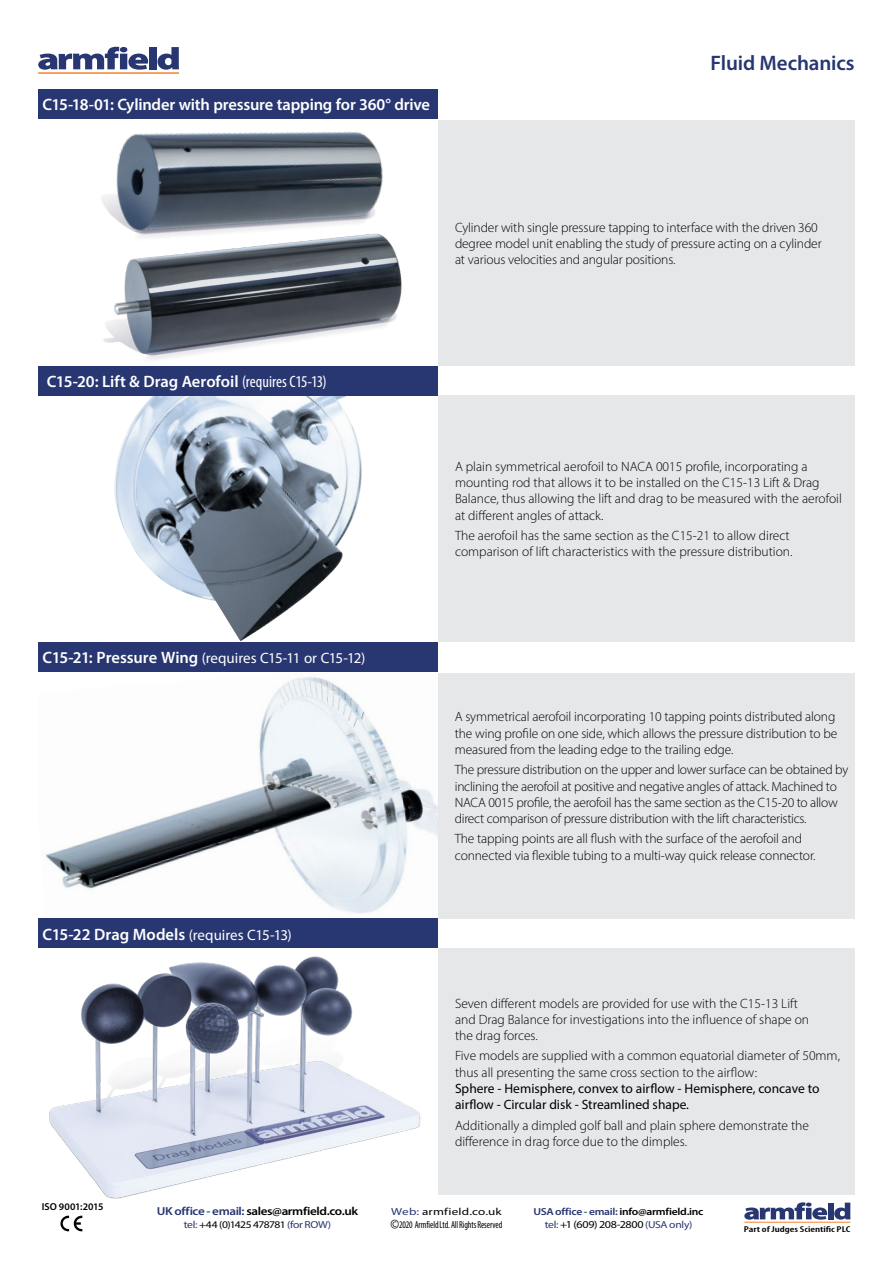
<style>
.page{position:relative;width:893px;height:1263px;background:#fff}
.page>*{position:absolute;margin:0;border:0;box-sizing:border-box;transform-origin:0 0}
.t1{font:600 21px "Myriad Pro";letter-spacing:-.01em;color:#283671}
.t2{font:600 16.5px "Myriad Pro";letter-spacing:-.01em;color:#fff}
.t3{font:15px "Myriad Pro";letter-spacing:-.005em;color:#fff}
.t4{font:300 13.5px/16.2px "Myriad Pro";letter-spacing:-.01em;color:#000}
.t5{font:13.5px/16.2px "Myriad Pro";color:#000}
.t6{font:600 11.55px "Myriad Pro";letter-spacing:-.03em;color:#000;scale:1.13 1}
.t7{font:10.65px "Myriad Pro";letter-spacing:-.02em;color:#000;scale:1.14 1}
.t8{font:600 10.2px "Myriad Pro";letter-spacing:-.025em;color:#000;scale:1.14 1}
.t9{font:10.2px "Myriad Pro";letter-spacing:-.025em;color:#000;scale:1.14 1}
.t10{font:10.2px "Myriad Pro";letter-spacing:.015em;color:#000;scale:1.29 1}
.t11{font:600 10.2px "Myriad Pro";color:#000}
.t12{font:condensed 10.05px "Myriad Pro";letter-spacing:-.01em;color:#000;scale:.9 1}
.t13{font:600 condensed 8.55px "Myriad Pro";letter-spacing:-.005em;color:#000;scale:1.39 1}
.s1{font-weight:400;font-stretch:condensed}
.s2{font-weight:600;font-size:16.5px}
.s3{font-weight:400;font-size:15px}
.s4{color:#283671}
.s5{font-size:14.4px}
.s6{font-size:10.2px;color:#283671}
</style>
<div class="page">
<svg style="left:744px;top:1202px;width:83px;height:18px"></svg>
<div style="left:828px;top:1202px;width:5px;height:17px;background:#283671"></div>
<svg style="left:834px;top:1202px;width:16px;height:18px"></svg>
<hr style="left:744px;top:1222px;width:106px;height:1px;background:#f58025">
<svg style="left:60px;top:1216px;width:22px;height:15px"></svg>
<svg style="left:38px;top:47px;width:110px;height:23px"></svg>
<div style="left:149px;top:47px;width:7px;height:22px;background:#283671"></div>
<svg style="left:157px;top:47px;width:22px;height:23px"></svg>
<hr style="left:38px;top:72px;width:141px;height:2px;background:#f58025">
<img style="left:102px;top:132px;width:281px;height:71px">
<img style="left:46px;top:677px;width:392px;height:237px">
<img style="left:103px;top:203px;width:299px;height:157px">
<img style="left:112px;top:395px;width:251px;height:246px">
<img style="left:49px;top:956px;width:372px;height:243px">
<div style="left:38px;top:89px;width:400px;height:30px;background:#283671"></div>
<div style="left:438px;top:120px;width:417px;height:246px;background:#e6e7e8"></div>
<div style="left:38px;top:366px;width:400px;height:29px;background:#283671"></div>
<div style="left:438px;top:395px;width:417px;height:247px;background:#e6e7e8"></div>
<div style="left:38px;top:642px;width:400px;height:30px;background:#283671"></div>
<div style="left:438px;top:673px;width:417px;height:245px;background:#e6e7e8"></div>
<div style="left:38px;top:918px;width:400px;height:30px;background:#283671"></div>
<div style="left:438px;top:948px;width:417px;height:247px;background:#e6e7e8"></div>
<p class="t2" style="left:43px;top:94px;width:389px">C15-18-01: Cylinder with pressure tapping for 360° drive</p>
<h1 class="t1" style="left:711px;top:49px;width:146px">Fluid Mechanics</h1>
<p class="t2" style="left:47px;top:371px;width:281px">C15-20: Lift &amp; Drag Aerofoil <span class="s1">(requires C15-13)</span></p>
<p class="t3" style="left:43px;top:649px;width:324px"><span class="s2">C15-21: Pressure Wing</span> (requires C15-11 or C15-12)</p>
<p class="t2" style="left:43px;top:923px;width:251px">C15-22 Drag Models <span class="s3">(requires C15-13)</span></p>
<p class="t4" style="left:455px;top:219px;width:368px">Cylinder with single pressure tapping to interface with the driven 360 degree model unit enabling the study of pressure acting on a cylinder at various velocities and angular positions.</p>
<p class="t4" style="left:455px;top:458px;width:388px">A plain symmetrical aerofoil to NACA 0015 profile, incorporating a mounting rod that allows it to be installed on the C15-13 Lift &amp; Drag Balance, thus allowing the lift and drag to be measured with the aerofoil at different angles of attack.</p>
<p class="t4" style="left:455px;top:527px;width:339px">The aerofoil has the same section as the C15-21 to allow direct comparison of lift characteristics with the pressure distribution.</p>
<p class="t4" style="left:455px;top:709px;width:384px">A symmetrical aerofoil incorporating 10 tapping points distributed along the wing profile on one side, which allows the pressure distribution to be measured from the leading edge to the trailing edge.</p>
<p class="t4" style="left:455px;top:762px;width:395px">The pressure distribution on the upper and lower surface can be obtained by inclining the aerofoil at positive and negative angles of attack. Machined to NACA 0015 profile, the aerofoil has the same section as the C15-20 to allow direct comparison of pressure distribution with the lift characteristics.</p>
<p class="t4" style="left:455px;top:831px;width:362px">The tapping points are all flush with the surface of the aerofoil and connected via flexible tubing to a multi-way quick release connector.</p>
<p class="t4" style="left:455px;top:995px;width:356px">Seven different models are provided for use with the C15-13 Lift and Drag Balance for investigations into the influence of shape on the drag forces.</p>
<p class="t4" style="left:455px;top:1048px;width:387px">Five models are supplied with a common equatorial diameter of 50mm, thus all presenting the same cross section to the airflow:</p>
<p class="t5" style="left:455px;top:1080px;width:366px">Sphere - Hemisphere, convex to airflow - Hemisphere, concave to airflow - Circular disk - Streamlined shape.</p>
<p class="t4" style="left:455px;top:1117px;width:356px">Additionally a dimpled golf ball and plain sphere demonstrate the difference in drag force due to the dimples.</p>
<p class="t11" style="left:42px;top:1200px;width:63px">ISO 9001:2015</p>
<p class="t6" style="left:157px;top:1203px;width:180px"><span class="s4">UK office - email:</span> sales@armfield.co.uk</p>
<p class="t9" style="left:184px;top:1218px;width:131px"><span class="s4">tel:</span> +44 (0)1425 478781 <span class="s4">(for ROW)</span></p>
<p class="t10" style="left:391px;top:1205px;width:87px"><span class="s4">Web:</span> armfield.co.uk</p>
<p class="t12" style="left:391px;top:1218px;width:126px"><span class="s5">©</span>2020 Armfield Ltd. All Rights Reserved</p>
<p class="t8" style="left:533px;top:1205px;width:151px"><span class="s4">USA office - email:</span> info@armfield.inc</p>
<p class="t7" style="left:545px;top:1218px;width:131px"><span class="s6">tel:</span> +1 (609) 208-2800 <span class="s6">(USA only)</span></p>
<p class="t13" style="left:744px;top:1225px;width:78px">Part of Judges Scientific PLC</p>
</div>
